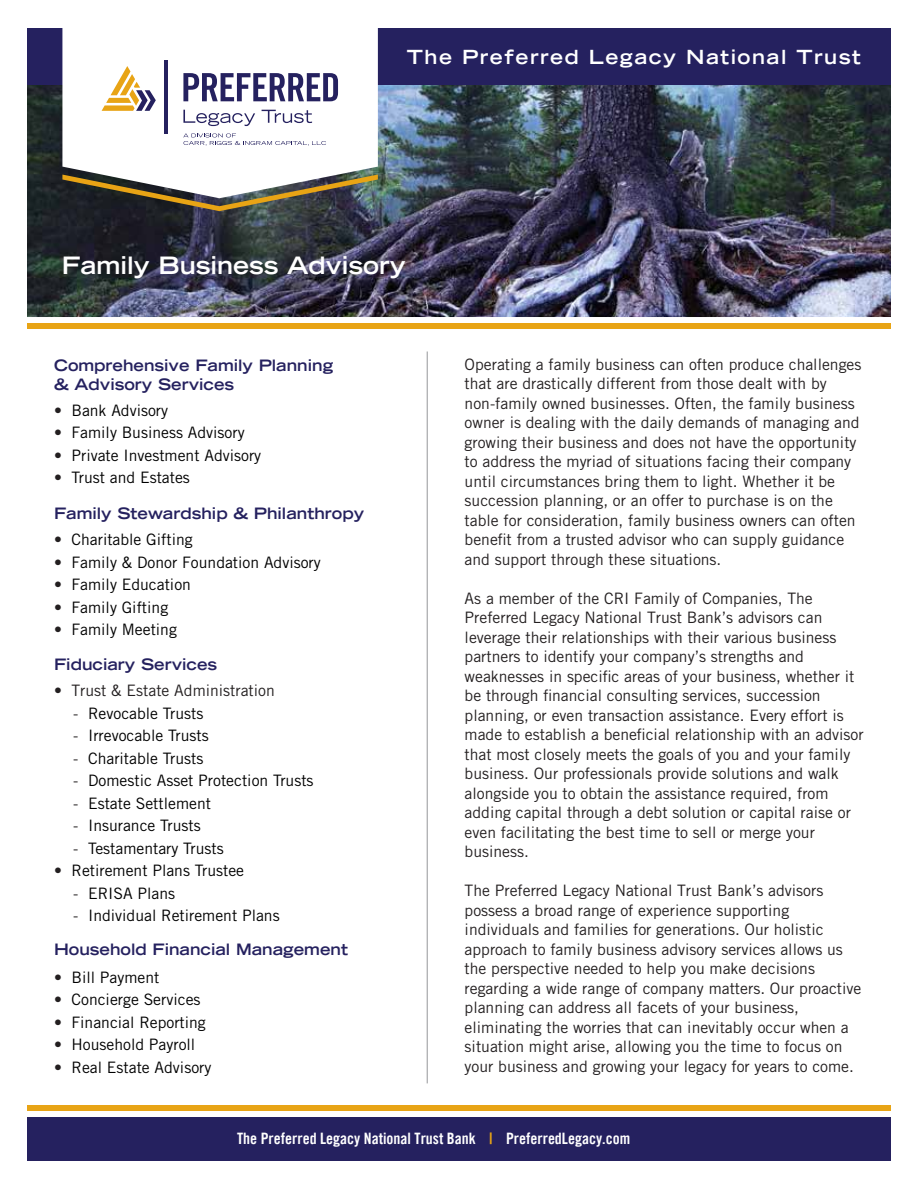
<style>
.page{position:relative;width:918px;height:1188px;background:#fff}
.page>*{position:absolute;margin:0;border:0;box-sizing:border-box;transform-origin:0 0}
.t1{font:700 expanded 24px "Trade Gothic LT Std";color:#fff}
.t2{font:700 expanded 19.5px "Trade Gothic LT Std";letter-spacing:.075em;color:#fff}
.t3{font:15.75px/19.5px "Trade Gothic LT Std";color:#231f20}
.t4{font:15.75px "Trade Gothic LT Std";color:#000}
.t5{font:700 expanded 15.75px/19.5px "Trade Gothic LT Std";color:#25215f}
.t6{font:15.75px "Trade Gothic LT Std Bd Cn 20";color:#fff}
.s1{color:#231f20}
.s2{font-family:"Trade Gothic LT Std Bd 2";color:#e8a415}
</style>
<div class="page">
<img style="left:27px;top:85px;width:864px;height:232px">
<div style="left:27px;top:28px;width:864px;height:57px;background:#25215f"></div>
<svg style="left:62px;top:198px;width:316px;height:13px;background:#464337"></svg>
<svg style="left:62px;top:28px;width:316px;height:170px"></svg>
<div style="left:27px;top:323px;width:864px;height:6px;background:#e8a415"></div>
<div style="left:27px;top:1117px;width:864px;height:44px;background:#25215f"></div>
<div style="left:27px;top:1106px;width:864px;height:5px;background:#e8a415"></div>
<svg style="left:102px;top:66px;width:54px;height:45px"></svg>
<hr style="left:164px;top:60px;width:3px;height:74px;background:#25215f">
<svg style="left:183px;top:73px;width:155px;height:28px"></svg>
<svg style="left:183px;top:133px;width:143px;height:13px"></svg>
<svg style="left:183px;top:110px;width:72px;height:16px"></svg>
<svg style="left:262px;top:110px;width:50px;height:13px"></svg>
<hr style="left:427px;top:352px;width:1px;height:731px;background:#9b9d9f">
<p class="t2" style="left:407px;top:44px;width:455px">The Preferred Legacy National Trust</p>
<h1 class="t1" style="left:62px;top:250px;width:346px">Family Business Advisory</h1>
<p class="t5" style="left:54px;top:355px;width:281px">Comprehensive Family Planning &amp; Advisory Services</p>
<p class="t4" style="left:54px;top:401px;width:116px"><span class="s1">•</span> Bank Advisory</p>
<p class="t4" style="left:54px;top:423px;width:192px"><span class="s1">•</span> Family Business Advisory</p>
<p class="t4" style="left:54px;top:446px;width:209px"><span class="s1">•</span> Private Investment Advisory</p>
<p class="t4" style="left:54px;top:468px;width:137px"><span class="s1">•</span> Trust and Estates</p>
<p class="t5" style="left:54px;top:504px;width:312px">Family Stewardship &amp; Philanthropy</p>
<p class="t4" style="left:54px;top:530px;width:140px"><span class="s1">•</span> Charitable Gifting</p>
<p class="t4" style="left:54px;top:553px;width:268px"><span class="s1">•</span> Family &amp; Donor Foundation Advisory</p>
<p class="t4" style="left:54px;top:575px;width:138px"><span class="s1">•</span> Family Education</p>
<p class="t4" style="left:54px;top:598px;width:116px"><span class="s1">•</span> Family Gifting</p>
<p class="t4" style="left:54px;top:620px;width:124px"><span class="s1">•</span> Family Meeting</p>
<p class="t5" style="left:54px;top:655px;width:165px">Fiduciary Services</p>
<p class="t3" style="left:54px;top:681px;width:222px">• Trust &amp; Estate Administration</p>
<p class="t4" style="left:73px;top:703px;width:132px"><span class="s1">-</span> Revocable Trusts</p>
<p class="t4" style="left:73px;top:726px;width:137px"><span class="s1">-</span> Irrevocable Trusts</p>
<p class="t4" style="left:73px;top:748px;width:132px"><span class="s1">-</span> Charitable Trusts</p>
<p class="t4" style="left:73px;top:771px;width:242px"><span class="s1">-</span> Domestic Asset Protection Trusts</p>
<p class="t4" style="left:73px;top:793px;width:139px"><span class="s1">-</span> Estate Settlement</p>
<p class="t4" style="left:73px;top:816px;width:129px"><span class="s1">-</span> Insurance Trusts</p>
<p class="t4" style="left:73px;top:838px;width:152px"><span class="s1">-</span> Testamentary Trusts</p>
<p class="t4" style="left:54px;top:861px;width:192px"><span class="s1">•</span> Retirement Plans Trustee</p>
<p class="t4" style="left:73px;top:883px;width:103px"><span class="s1">-</span> ERISA Plans</p>
<p class="t4" style="left:73px;top:906px;width:208px"><span class="s1">-</span> Individual Retirement Plans</p>
<p class="t5" style="left:54px;top:940px;width:296px">Household Financial Management</p>
<p class="t4" style="left:54px;top:968px;width:107px"><span class="s1">•</span> Bill Payment</p>
<p class="t4" style="left:54px;top:990px;width:148px"><span class="s1">•</span> Concierge Services</p>
<p class="t4" style="left:54px;top:1013px;width:153px"><span class="s1">•</span> Financial Reporting</p>
<p class="t4" style="left:54px;top:1035px;width:143px"><span class="s1">•</span> Household Payroll</p>
<p class="t4" style="left:54px;top:1058px;width:159px"><span class="s1">•</span> Real Estate Advisory</p>
<p class="t3" style="left:465px;top:354px;width:398px">Operating a family business can often produce challenges that are drastically different from those dealt with by non-family owned businesses. Often, the family business owner is dealing with the daily demands of managing and growing their business and does not have the opportunity to address the myriad of situations facing their company until circumstances bring them to light. Whether it be succession planning, or an offer to purchase is on the table for consideration, family business owners can often benefit from a trusted advisor who can supply guidance and support through these situations.</p>
<p class="t3" style="left:465px;top:588px;width:400px">As a member of the CRI Family of Companies, The Preferred Legacy National Trust Bank’s advisors can leverage their relationships with their various business partners to identify your company’s strengths and weaknesses in specific areas of your business, whether it be through financial consulting services, succession planning, or even transaction assistance. Every effort is made to establish a beneficial relationship with an advisor that most closely meets the goals of you and your family business. Our professionals provide solutions and walk alongside you to obtain the assistance required, from adding capital through a debt solution or capital raise or even facilitating the best time to sell or merge your business.</p>
<p class="t3" style="left:465px;top:881px;width:398px">The Preferred Legacy National Trust Bank’s advisors possess a broad range of experience supporting individuals and families for generations. Our holistic approach to family business advisory services allows us the perspective needed to help you make decisions regarding a wide range of company matters. Our proactive planning can address all facets of your business, eliminating the worries that can inevitably occur when a situation might arise, allowing you the time to focus on your business and growing your legacy for years to come.</p>
<p class="t6" style="left:237px;top:1129px;width:395px">The Preferred Legacy National Trust Bank <span class="s2">|</span> PreferredLegacy.com</p>
</div>
